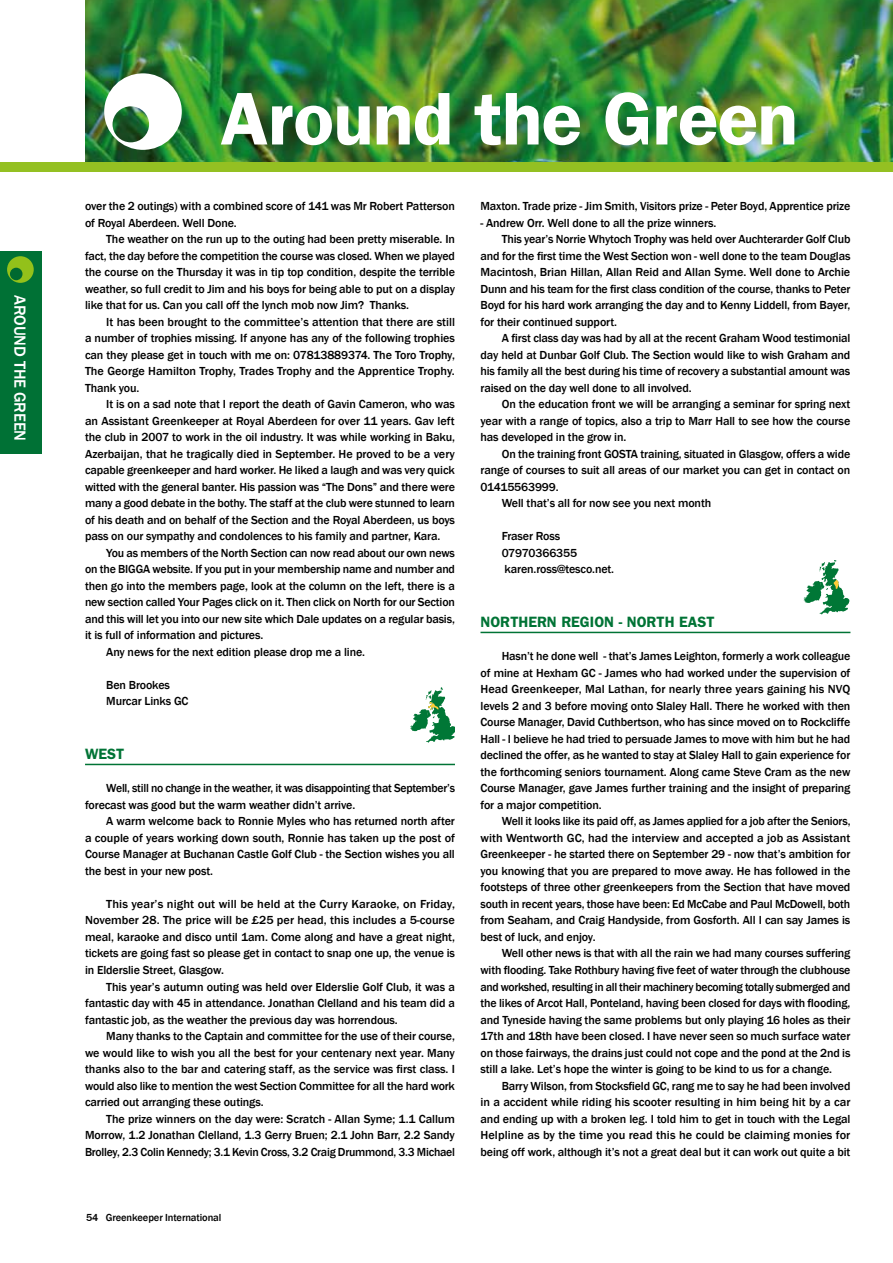
<style>
.page{position:relative;width:893px;height:1263px;background:#fff}
.page>*{position:absolute;margin:0;border:0;box-sizing:border-box;transform-origin:0 0}
.t1{font:600 75px "Franklin Gothic";letter-spacing:-.01em;color:#fff}
.t2{font:500 16.5px "Franklin Gothic";letter-spacing:-.005em;color:#fff}
.t3{font:600 15px "Franklin Gothic";color:#007335}
.t4{font:500 12px/16.5px "Franklin Gothic";letter-spacing:-.01em;color:#000;text-align:justify}
.t5{font:500 12px/16.5px "Franklin Gothic";letter-spacing:-.01em;color:#000;text-align:justify;scale:1.04 1}
.t6{font:500 10.5px "Franklin Gothic";letter-spacing:-.01em;color:#000}
</style>
<div class="page">
<img style="left:86px;top:0;width:807px;height:162px">
<div style="left:0;top:251px;width:41px;height:202px;background:#007135"></div>
<div style="left:7px;top:256px;width:27px;height:27px;background:#93c11a;border-radius:50%"></div>
<div style="left:10px;top:268px;width:12px;height:12px;background:#006930;border-radius:50%"></div>
<img style="left:104px;top:73px;width:78px;height:77px">
<div style="left:0;top:162px;width:893px;height:10px;background:#94c022"></div>
<hr style="left:85px;top:764px;width:370px;height:1px;background:#007335">
<svg style="left:410px;top:687px;width:45px;height:56px"></svg>
<hr style="left:480px;top:632px;width:370px;height:1px;background:#007335">
<svg style="left:804px;top:560px;width:45px;height:54px"></svg>
<h2 class="t2" style="left:30px;top:295px;width:148px;rotate:90deg">AROUND THE GREEN</h2>
<h1 class="t1" style="left:220px;top:74px;width:579px">AROUND THE GREEN</h1>
<p class="t4" style="left:85px;top:198px;width:371px">over the 2 outings) with a combined score of 141 was Mr Robert Patterson of Royal Aberdeen. Well Done.</p>
<p class="t4" style="left:85px;top:231px;width:371px;text-indent:21px">The weather on the run up to the outing had been pretty miserable. In fact, the day before the competition the course was closed. When we played the course on the Thursday it was in tip top condition, despite the terrible weather, so full credit to Jim and his boys for being able to put on a display like that for us. Can you call off the lynch mob now Jim? Thanks.</p>
<p class="t4" style="left:85px;top:314px;width:371px;text-indent:21px">It has been brought to the committee’s attention that there are still a number of trophies missing. If anyone has any of the following trophies can they please get in touch with me on: 07813889374. The Toro Trophy, The George Hamilton Trophy, Trades Trophy and the Apprentice Trophy.<br>Thank you.</p>
<p class="t4" style="left:85px;top:396px;width:371px;text-indent:21px">It is on a sad note that I report the death of Gavin Cameron, who was an Assistant Greenkeeper at Royal Aberdeen for over 11 years. Gav left the club in 2007 to work in the oil industry. It was while working in Baku, Azerbaijan, that he tragically died in September. He proved to be a very capable greenkeeper and hard worker. He liked a laugh and was very quick witted with the general banter. His passion was “The Dons” and there were many a good debate in the bothy. The staff at the club were stunned to learn of his death and on behalf of the Section and the Royal Aberdeen, us boys pass on our sympathy and condolences to his family and partner, Kara.</p>
<p class="t4" style="left:106px;top:545px;width:350px">You as members of the North Section can now read about our own news</p>
<p class="t4" style="left:85px;top:561px;width:371px">on the BIGGA website. If you put in your membership name and number and</p>
<p class="t4" style="left:85px;top:578px;width:371px">then go into the members page, look at the column on the left, there is a</p>
<p class="t4" style="left:85px;top:594px;width:371px">new section called Your Pages click on it. Then click on North for our Section</p>
<p class="t4" style="left:85px;top:611px;width:371px">and this will let you into our new site which Dale updates on a regular basis,</p>
<p class="t4" style="left:85px;top:627px;width:180px">it is full of information and pictures.</p>
<p class="t4" style="left:106px;top:644px;width:260px">Any news for the next edition please drop me a line.</p>
<p class="t4" style="left:106px;top:677px;width:84px">Ben Brookes<br>Murcar Links GC</p>
<p class="t3" style="left:85px;top:745px;width:23px">WEST</p>
<p class="t4" style="left:85px;top:780px;width:371px;text-indent:21px">Well, still no change in the weather, it was disappointing that September’s forecast was good but the warm weather didn’t arrive.</p>
<p class="t4" style="left:85px;top:813px;width:371px;text-indent:21px">A warm welcome back to Ronnie Myles who has returned north after a couple of years working down south, Ronnie has taken up the post of Course Manager at Buchanan Castle Golf Club - the Section wishes you all the best in your new post.</p>
<p class="t5" style="left:85px;top:896px;width:357px;text-indent:21px">This year’s night out will be held at the Curry Karaoke, on Friday, November 28. The price will be £25 per head, this includes a 5-course meal, karaoke and disco until 1am. Come along and have a great night, tickets are going fast so please get in contact to snap one up, the venue is in Elderslie Street, Glasgow.</p>
<p class="t4" style="left:85px;top:978px;width:371px;text-indent:21px">This year’s autumn outing was held over Elderslie Golf Club, it was a fantastic day with 45 in attendance. Jonathan Clelland and his team did a fantastic job, as the weather the previous day was horrendous.</p>
<p class="t4" style="left:85px;top:1028px;width:371px;text-indent:21px">Many thanks to the Captain and committee for the use of their course, we would like to wish you all the best for your centenary next year. Many thanks also to the bar and catering staff, as the service was first class. I would also like to mention the west Section Committee for all the hard work carried out arranging these outings.</p>
<p class="t4" style="left:85px;top:1110px;width:372px;text-indent:21px">The prize winners on the day were: Scratch - Allan Syme; 1.1 Callum Morrow, 1.2 Jonathan Clelland, 1.3 Gerry Bruen; 2.1 John Barr, 2.2 Sandy Brolley, 2.3 Colin Kennedy; 3.1 Kevin Cross, 3.2 Craig Drummond, 3.3 Michael</p>
<p class="t6" style="left:86px;top:1211px;width:137px">54 Greenkeeper International</p>
<p class="t4" style="left:480px;top:198px;width:371px">Maxton. Trade prize - Jim Smith, Visitors prize - Peter Boyd, Apprentice prize</p>
<p class="t4" style="left:480px;top:215px;width:237px">- Andrew Orr. Well done to all the prize winners.</p>
<p class="t4" style="left:502px;top:231px;width:350px">This year’s Norrie Whytoch Trophy was held over Auchterarder Golf Club</p>
<p class="t4" style="left:480px;top:248px;width:371px">and for the first time the West Section won - well done to the team Douglas</p>
<p class="t4" style="left:480px;top:264px;width:371px">Macintosh, Brian Hillan, Allan Reid and Allan Syme. Well done to Archie</p>
<p class="t4" style="left:480px;top:281px;width:371px">Dunn and his team for the first class condition of the course, thanks to Peter</p>
<p class="t4" style="left:480px;top:297px;width:371px">Boyd for his hard work arranging the day and to Kenny Liddell, from Bayer,</p>
<p class="t4" style="left:480px;top:314px;width:138px">for their continued support.</p>
<p class="t4" style="left:502px;top:330px;width:350px">A first class day was had by all at the recent Graham Wood testimonial</p>
<p class="t4" style="left:480px;top:347px;width:371px">day held at Dunbar Golf Club. The Section would like to wish Graham and</p>
<p class="t4" style="left:480px;top:363px;width:371px">his family all the best during his time of recovery a substantial amount was</p>
<p class="t4" style="left:480px;top:380px;width:213px">raised on the day well done to all involved.</p>
<p class="t4" style="left:502px;top:396px;width:350px">On the education front we will be arranging a seminar for spring next</p>
<p class="t4" style="left:480px;top:413px;width:371px">year with a range of topics, also a trip to Marr Hall to see how the course</p>
<p class="t4" style="left:480px;top:429px;width:147px">has developed in the grow in.</p>
<p class="t4" style="left:502px;top:446px;width:350px">On the training front GOSTA training, situated in Glasgow, offers a wide</p>
<p class="t4" style="left:480px;top:462px;width:371px">range of courses to suit all areas of our market you can get in contact on</p>
<p class="t4" style="left:480px;top:479px;width:80px">01415563999.</p>
<p class="t4" style="left:502px;top:495px;width:211px">Well that’s all for now see you next month</p>
<p class="t4" style="left:502px;top:528px;width:114px;text-align:left">Fraser Ross<br>07970366355 karen.ross@tesco.net.</p>
<p class="t3" style="left:480px;top:613px;width:21px">NORTHERN</p>
<p class="t3" style="left:561px;top:613px;width:20px">REGION</p>
<p class="t3" style="left:619px;top:613px;width:29px">- NORTH</p>
<p class="t3" style="left:679px;top:613px;width:19px">EAST</p>
<p class="t4" style="left:480px;top:648px;width:371px;text-indent:21px">Hasn’t he done well - that’s James Leighton, formerly a work colleague of mine at Hexham GC - James who had worked under the supervision of Head Greenkeeper, Mal Lathan, for nearly three years gaining his NVQ levels 2 and 3 before moving onto Slaley Hall. There he worked with then Course Manager, David Cuthbertson, who has since moved on to Rockcliffe Hall - I believe he had tried to persuade James to move with him but he had declined the offer, as he wanted to stay at Slaley Hall to gain experience for the forthcoming seniors tournament. Along came Steve Cram as the new Course Manager, gave James further training and the insight of preparing for a major competition.</p>
<p class="t4" style="left:480px;top:813px;width:371px;text-indent:21px">Well it looks like its paid off, as James applied for a job after the Seniors, with Wentworth GC, had the interview and accepted a job as Assistant Greenkeeper - he started there on September 29 - now that’s ambition for you knowing that you are prepared to move away. He has followed in the footsteps of three other greenkeepers from the Section that have moved south in recent years, those have been: Ed McCabe and Paul McDowell, both from Seaham, and Craig Handyside, from Gosforth. All I can say James is best of luck, and enjoy.</p>
<p class="t4" style="left:480px;top:945px;width:371px;text-indent:21px">Well other news is that with all the rain we had many courses suffering with flooding. Take Rothbury having five feet of water through the clubhouse and workshed, resulting in all their machinery becoming totally submerged and the likes of Arcot Hall, Ponteland, having been closed for days with flooding, and Tyneside having the same problems but only playing 16 holes as their 17th and 18th have been closed. I have never seen so much surface water on those fairways, the drains just could not cope and the pond at the 2nd is still a lake. Let’s hope the winter is going to be kind to us for a change.</p>
<p class="t4" style="left:480px;top:1077px;width:371px;text-indent:21px">Barry Wilson, from Stocksfield GC, rang me to say he had been involved in a accident while riding his scooter resulting in him being hit by a car and ending up with a broken leg. I told him to get in touch with the Legal Helpline as by the time you read this he could be claiming monies for being off work, although it’s not a great deal but it can work out quite a bit</p>
</div>
